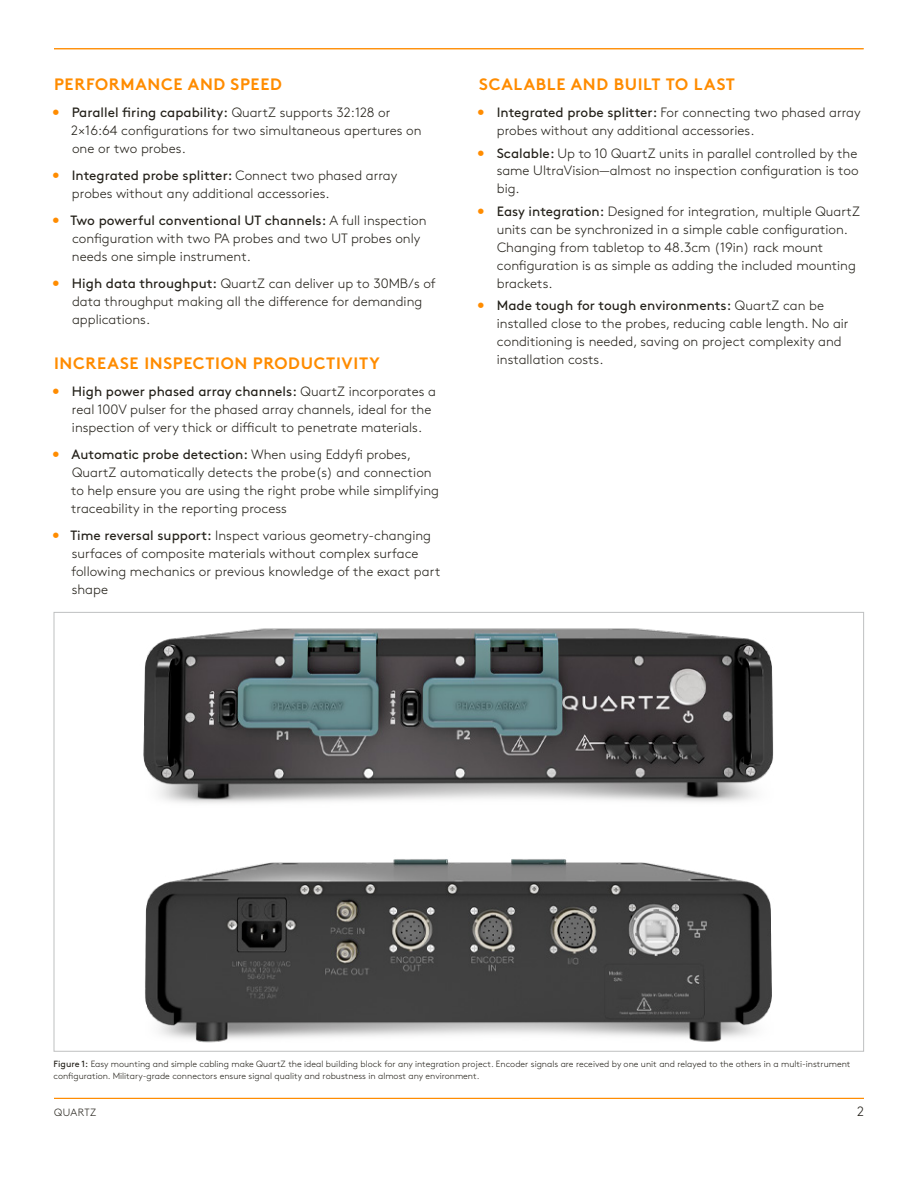
<style>
.page{position:relative;width:918px;height:1188px;background:#fff}
.page>*{position:absolute;margin:0;border:0;box-sizing:border-box;transform-origin:0 0}
.t1{font:700 16.5px "Brown Std";letter-spacing:.04em;color:#ff8c00}
.t2{font:300 13.5px/18px "Brown Std";color:#232019}
.t3{font:300 10.5px "Brown Std";letter-spacing:.05em;color:#232019}
.t4{font:300 9px/11.2px "Brown Std";color:#232019}
.s1{font-weight:400;color:#ff8c00}
.s2{font-weight:400}
</style>
<div class="page">
<img style="left:143px;top:628px;width:631px;height:415px">
<hr style="left:54px;top:48px;width:810px;height:1px;background:#ff8c00">
<hr style="left:54px;top:1098px;width:810px;height:1px;background:#ff8c00">
<p class="t1" style="left:54px;top:74px;width:229px">PERFORMANCE AND SPEED</p>
<p class="t2" style="left:71px;top:104px;width:352px;text-indent:-19px"><span class="s1">•</span> <span class="s2">Parallel firing capability:</span> QuartZ supports 32:128 or<br>2×16:64 configurations for two simultaneous apertures on one or two probes.</p>
<p class="t2" style="left:72px;top:167px;width:327px;text-indent:-20px"><span class="s1">•</span> <span class="s2">Integrated probe splitter:</span> Connect two phased array probes without any additional accessories.</p>
<p class="t2" style="left:72px;top:212px;width:356px;text-indent:-20px"><span class="s1">•</span> <span class="s2">Two powerful conventional UT channels:</span> A full inspection configuration with two PA probes and two UT probes only needs one simple instrument.</p>
<p class="t2" style="left:72px;top:275px;width:365px;text-indent:-20px"><span class="s1">•</span> <span class="s2">High data throughput:</span> QuartZ can deliver up to 30MB/s of data throughput making all the difference for demanding applications.</p>
<p class="t1" style="left:54px;top:353px;width:327px">INCREASE INSPECTION PRODUCTIVITY</p>
<p class="t2" style="left:72px;top:383px;width:366px;text-indent:-20px"><span class="s1">•</span> <span class="s2">High power phased array channels:</span> QuartZ incorporates a real 100V pulser for the phased array channels, ideal for the inspection of very thick or difficult to penetrate materials.</p>
<p class="t2" style="left:71px;top:446px;width:369px;text-indent:-19px"><span class="s1">•</span> <span class="s2">Automatic probe detection:</span> When using Eddyfi probes, QuartZ automatically detects the probe(s) and connection to help ensure you are using the right probe while simplifying traceability in the reporting process</p>
<p class="t2" style="left:71px;top:527px;width:371px;text-indent:-19px"><span class="s1">•</span> <span class="s2">Time reversal support:</span> Inspect various geometry-changing surfaces of composite materials without complex surface following mechanics or previous knowledge of the exact part shape</p>
<p class="t1" style="left:479px;top:74px;width:257px">SCALABLE AND BUILT TO LAST</p>
<p class="t2" style="left:497px;top:104px;width:365px;text-indent:-20px"><span class="s1">•</span> <span class="s2">Integrated probe splitter:</span> For connecting two phased array probes without any additional accessories.</p>
<p class="t2" style="left:497px;top:144px;width:363px;text-align:justify;text-indent:-19px"><span class="s1">•</span> <span class="s2">Scalable:</span> Up to 10 QuartZ units in parallel controlled by the same UltraVision—almost no inspection configuration is too big.</p>
<p class="t2" style="left:497px;top:203px;width:365px;text-indent:-20px"><span class="s1">•</span> <span class="s2">Easy integration:</span> Designed for integration, multiple QuartZ units can be synchronized in a simple cable configuration.<br>Changing from tabletop to 48.3cm (19in) rack mount configuration is as simple as adding the included mounting brackets.</p>
<p class="t2" style="left:497px;top:297px;width:353px;text-indent:-20px"><span class="s1">•</span> <span class="s2">Made tough for tough environments:</span> QuartZ can be installed close to the probes, reducing cable length. No air conditioning is needed, saving on project complexity and installation costs.</p>
<p class="t4" style="left:54px;top:1059px;width:798px"><span class="s2">Figure 1:</span> Easy mounting and simple cabling make QuartZ the ideal building block for any integration project. Encoder signals are received by one unit and relayed to the others in a multi-instrument configuration. Military-grade connectors ensure signal quality and robustness in almost any environment.</p>
<p class="t3" style="left:54px;top:1106px;width:44px">QUARTZ</p>
<p class="t2" style="left:857px;top:1103px;width:9px">2</p>
</div>
